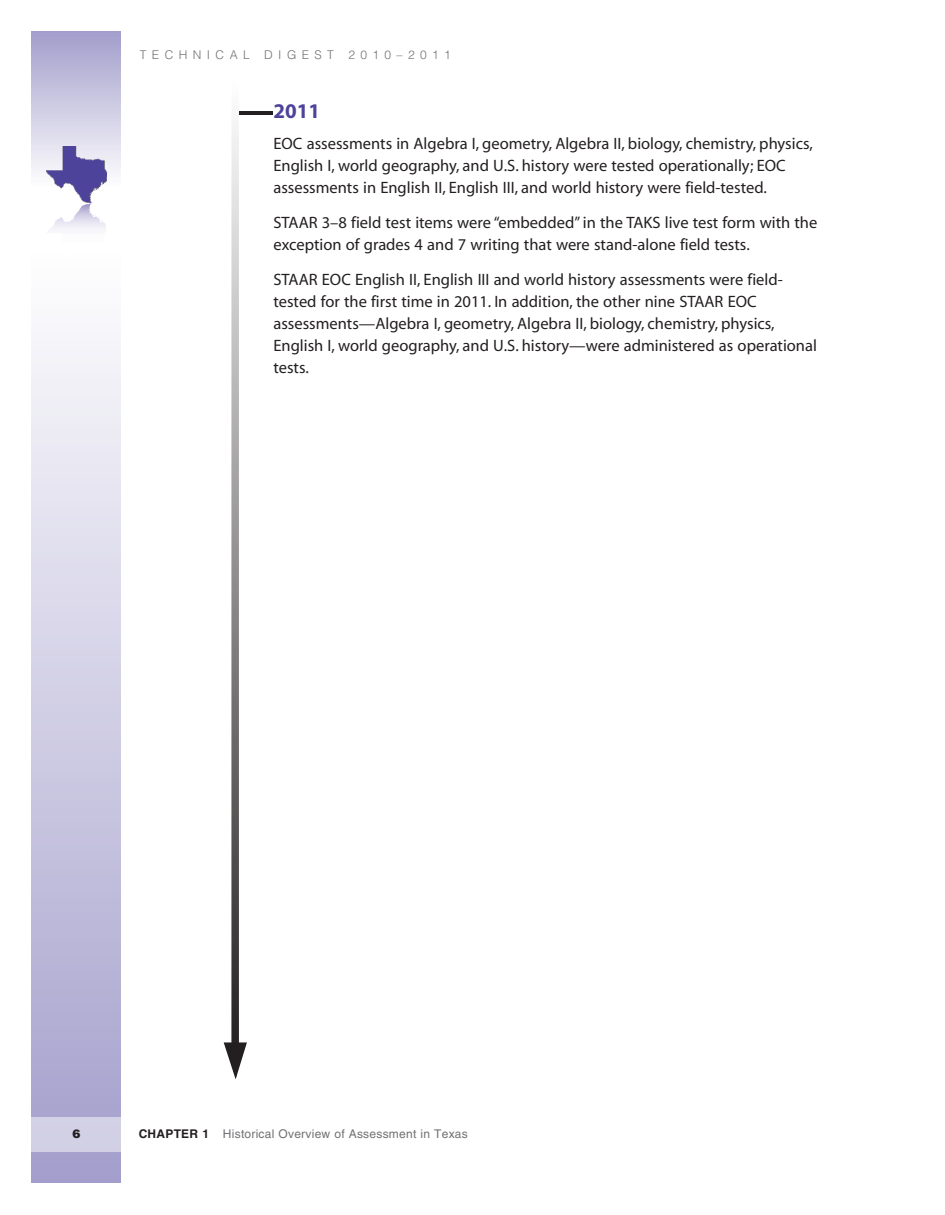
<style>
.page{position:relative;width:945px;height:1215px;background:#fff}
.page>*{position:absolute;margin:0;border:0;box-sizing:border-box;transform-origin:0 0}
.t1{font:700 21px "Myriad";color:#4d439b}
.t2{font:16.5px/21.9px "Myriad";color:#231f20}
.t3{font:12px "Helvetica";letter-spacing:.02em;color:#717074}
.t4{font:300 12px "Helvetica";letter-spacing:.45em;color:#717074}
.t5{font:900 12px "Helvetica";color:#231f20}
.s1{font-weight:700;color:#231f20}
</style>
<div class="page">
<div style="left:31px;top:32px;width:90px;height:155px;background:linear-gradient(to bottom,#a39ecb,#fdfdfe)"></div>
<div style="left:31px;top:251px;width:90px;height:932px;background:linear-gradient(to bottom,#fefefe,#a39ecb)"></div>
<div style="left:31px;top:1117px;width:90px;height:34px;background:#d2d0e5"></div>
<img style="left:46px;top:146px;width:60px;height:57px">
<svg style="left:46px;top:203px;width:61px;height:52px"></svg>
<hr style="left:239px;top:111px;width:33px;height:4px;background:#231f20">
<svg style="left:231px;top:124px;width:8px;height:917px;background:#949293"></svg>
<svg style="left:223px;top:1041px;width:24px;height:38px"></svg>
<p class="t4" style="left:140px;top:47px;width:313px">TECHNICAL DIGEST 2010–2011</p>
<p class="t1" style="left:273px;top:100px;width:48px">2011</p>
<p class="t2" style="left:273px;top:133px;width:541px">EOC assessments in Algebra I, geometry, Algebra II, biology, chemistry, physics,<br>English I, world geography, and U.S. history were tested operationally; EOC assessments in English II, English III, and world history were field-tested.</p>
<p class="t2" style="left:273px;top:212px;width:545px">STAAR 3–8 field test items were “embedded” in the TAKS live test form with the exception of grades 4 and 7 writing that were stand-alone field tests.</p>
<p class="t2" style="left:273px;top:270px;width:545px">STAAR EOC English II, English III and world history assessments were field&shy;tested for the first time in 2011. In addition, the other nine STAAR EOC assessments—Algebra I, geometry, Algebra II, biology, chemistry, physics, English I, world geography, and U.S. history—were administered as operational tests.</p>
<p class="t5" style="left:72px;top:1125px;width:10px">6</p>
<p class="t3" style="left:139px;top:1127px;width:331px"><span class="s1">CHAPTER 1</span> Historical Overview of Assessment in Texas</p>
</div>
